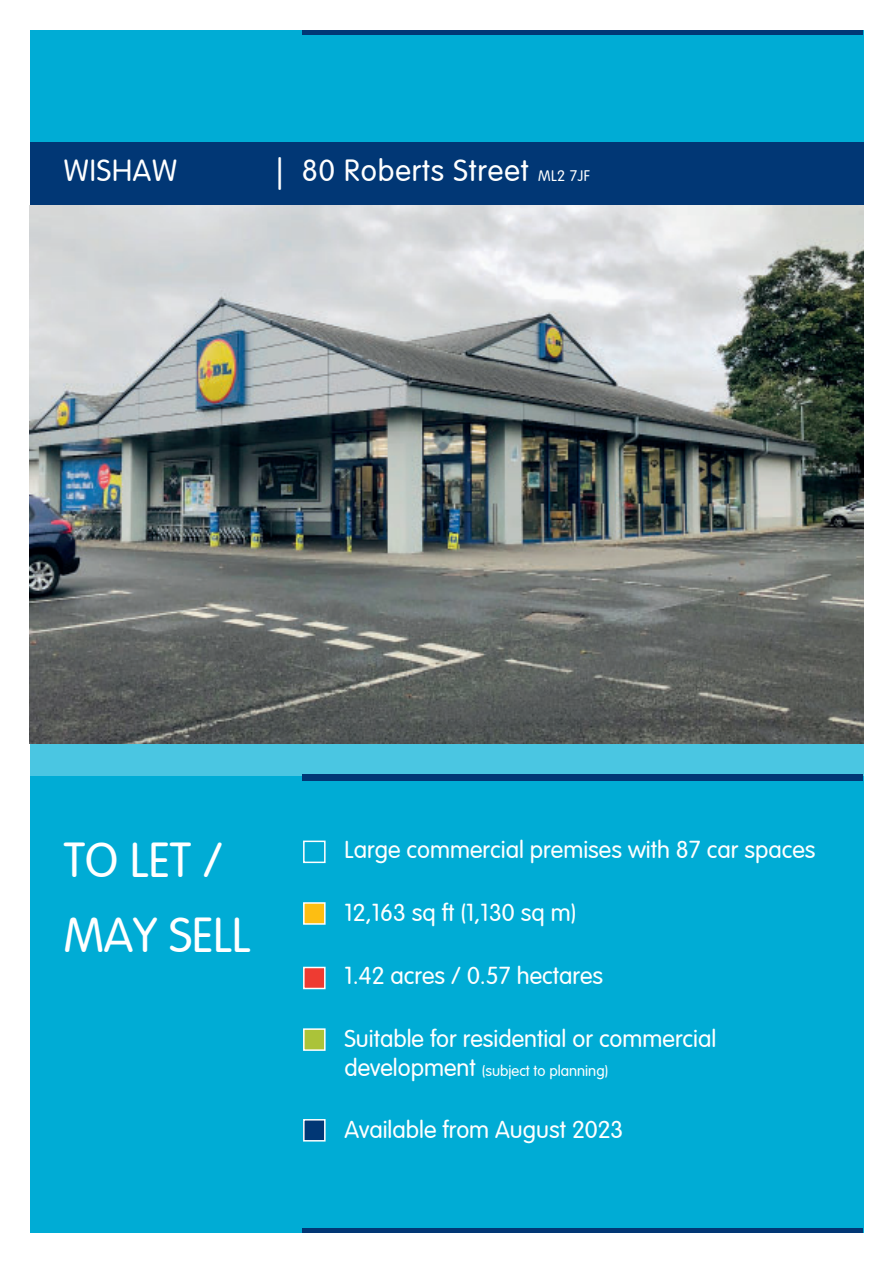
<style>
.page{position:relative;width:893px;height:1263px;background:#fff}
.page>*{position:absolute;margin:0;border:0;box-sizing:border-box;transform-origin:0 0}
.t1{font:300 48px/74.6px "VAG Rounded";color:#fff}
.t2{font:300 30px "VAG Rounded";letter-spacing:.03em;color:#fff}
.t3{font:300 24px "VAG Rounded";color:#fff}
.t4{font:300 15px "VAG Rounded";color:#fff}
.s1{font-size:15px}
.s2{font-size:24px}
</style>
<div class="page">
<div style="left:30px;top:30px;width:833px;height:113px;background:#00acd5"></div>
<div style="left:30px;top:776px;width:833px;height:457px;background:#00acd5"></div>
<div style="left:30px;top:744px;width:833px;height:32px;background:#4ac6e2"></div>
<div style="left:302px;top:30px;width:561px;height:5px;background:#013775"></div>
<div style="left:302px;top:774px;width:561px;height:6px;background:#013775"></div>
<div style="left:30px;top:143px;width:833px;height:62px;background:#013775"></div>
<hr style="left:302px;top:1229px;width:561px;height:4px;background:#013775">
<div style="left:303px;top:841px;width:23px;height:22px;border:2px solid #fff"></div>
<div style="left:304px;top:967px;width:21px;height:21px;background:#ee3b32"></div>
<div style="left:303px;top:967px;width:23px;height:22px;border:2px solid #fff"></div>
<div style="left:304px;top:903px;width:21px;height:21px;background:#fdbe12"></div>
<div style="left:303px;top:902px;width:23px;height:23px;border:2px solid #fff"></div>
<div style="left:304px;top:1029px;width:21px;height:21px;background:#abc339"></div>
<div style="left:303px;top:1028px;width:23px;height:23px;border:2px solid #fff"></div>
<img style="left:30px;top:205px;width:833px;height:539px">
<div style="left:304px;top:1120px;width:21px;height:21px;background:#013775"></div>
<div style="left:303px;top:1119px;width:23px;height:23px;border:2px solid #fff"></div>
<p class="t2" style="left:64px;top:154px;width:115px">WISHAW</p>
<p class="t2" style="left:276px;top:154px;width:315px">| 80 Roberts Street <span class="s1">ML2 7JF</span></p>
<h1 class="t1" style="left:64px;top:825px;width:189px">TO LET /<br>MAY SELL</h1>
<p class="t3" style="left:344px;top:836px;width:473px">Large commercial premises with 87 car spaces</p>
<p class="t3" style="left:344px;top:899px;width:234px">12,163 sq ft (1,130 sq m)</p>
<p class="t3" style="left:344px;top:962px;width:260px">1.42 acres / 0.57 hectares</p>
<p class="t3" style="left:344px;top:1025px;width:373px">Suitable for residential or commercial</p>
<p class="t4" style="left:344px;top:1062px;width:265px"><span class="s2">development</span> (subject to planning)</p>
<p class="t3" style="left:344px;top:1116px;width:281px">Available from August 2023</p>
</div>
